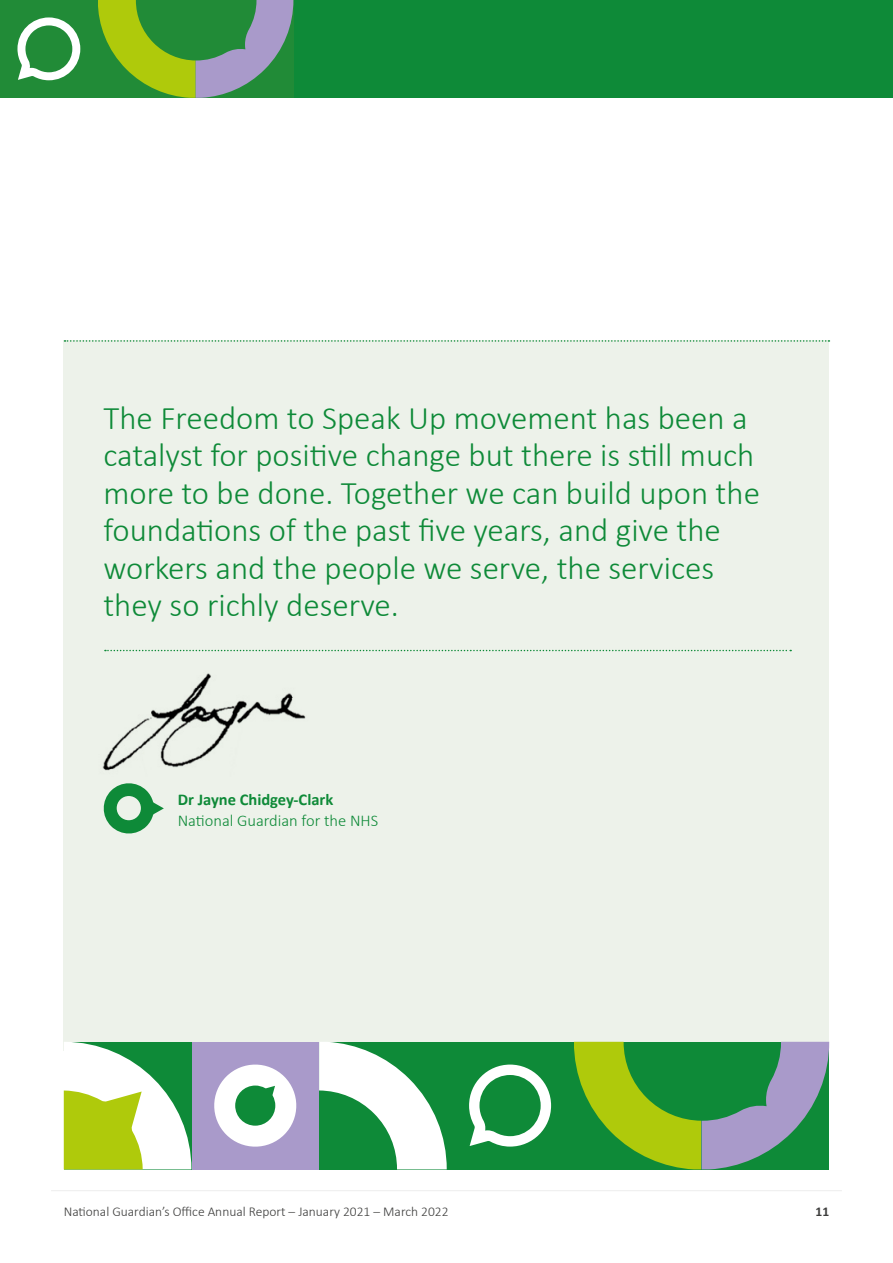
<style>
.page{position:relative;width:893px;height:1263px;background:#fff}
.page>*{position:absolute;margin:0;border:0;box-sizing:border-box;transform-origin:0 0}
._3__Intro_Large_h2{font:300 33px/37.5px "Calibri";color:#0e8a38}
._2__Body_Copy_P{font:300 16.5px "Calibri";color:#0e8a38}
._2__Body_Copy_P-2{font:700 16.5px "Calibri";color:#0e8a38}
.t1{font:300 13.5px "Calibri";color:#3c3c3b}
.t2{font:700 13.5px "Calibri";color:#3c3c3b}
</style>
<div class="page">
<hr style="left:51px;top:1190px;width:791px;height:1px;background:#ededed">
<div style="left:0;top:0;width:893px;height:98px;background:#0e8a38"></div>
<div style="left:64px;top:340px;width:765px;height:710px;background:#edf2ea"></div>
<svg style="left:574px;top:1042px;width:255px;height:127px;background:#5a9d4f"></svg>
<div style="left:446px;top:1042px;width:128px;height:127px;background:#0e8a38"></div>
<svg style="left:469px;top:1064px;width:82px;height:82px"></svg>
<svg style="left:319px;top:1042px;width:128px;height:127px"></svg>
<div style="left:191px;top:1042px;width:128px;height:127px;background:#a99aca"></div>
<svg style="left:214px;top:1064px;width:83px;height:83px"></svg>
<svg style="left:64px;top:1042px;width:127px;height:127px"></svg>
<svg style="left:65px;top:340px;width:764px;height:2px"></svg>
<svg style="left:103px;top:783px;width:61px;height:51px"></svg>
<img style="left:102px;top:673px;width:204px;height:98px">
<svg style="left:105px;top:650px;width:686px;height:1px"></svg>
<svg style="left:98px;top:0;width:195px;height:98px;background:#649e4f"></svg>
<div style="left:0;top:0;width:98px;height:98px;background:#218b37"></div>
<svg style="left:17px;top:17px;width:63px;height:63px"></svg>
<h2 class="_3__Intro_Large_h2" style="left:103px;top:399px;width:658px">The Freedom to Speak Up movement has been a catalyst for positive change but there is still much more to be done. Together we can build upon the foundations of the past five years, and give the workers and the people we serve, the services they so richly deserve.</h2>
<p class="_2__Body_Copy_P-2" style="left:178px;top:789px;width:157px">Dr Jayne Chidgey-Clark</p>
<p class="_2__Body_Copy_P" style="left:178px;top:810px;width:202px">National Guardian for the NHS</p>
<p class="t1" style="left:64px;top:1203px;width:386px">National Guardian’s Office Annual Report – January 2021 – March 2022</p>
<p class="t2" style="left:815px;top:1203px;width:15px">11</p>
</div>
